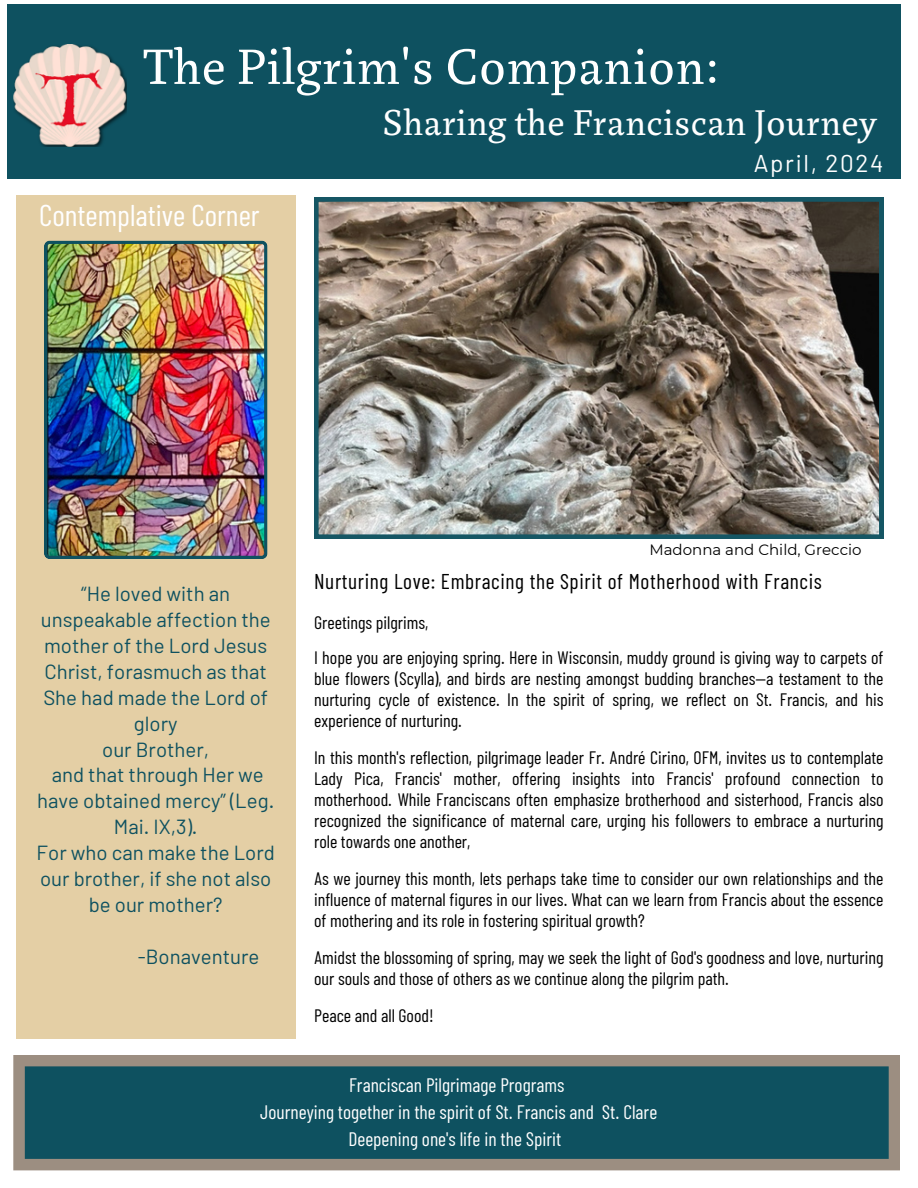
<style>
.page{position:relative;width:918px;height:1188px;background:#fff}
.page>*{position:absolute;margin:0;border:0;box-sizing:border-box;transform-origin:0 0}
.t1{font:53.85px "Marat Pro";letter-spacing:.02em;color:#fff}
.t2{font:38.85px "Marat Pro";letter-spacing:.02em;color:#fff}
.t3{font:30px "Barlow Condensed";color:#fff}
.t4{font:24.3px "Barlow";letter-spacing:.07em;color:#fff}
.t5{font:21.45px "Barlow Condensed";letter-spacing:.03em;color:#000}
.t6{font:20.4px/25.8px "Barlow";color:#0e5160;text-align:center}
.t7{font:19.5px/27px "Barlow Condensed";color:#fff;text-align:center}
.t8{font:18px/21px "Barlow Condensed";color:#000;text-align:justify}
.t9{font:15px "Montserrat";color:#000}
</style>
<div class="page">
<div style="left:7px;top:5px;width:893px;height:174px;background:#0e5160"></div>
<div style="left:16px;top:195px;width:279px;height:844px;background:#e4cfa5"></div>
<svg style="left:314px;top:197px;width:569px;height:342px;background:#827b72"></svg>
<img style="left:13px;top:44px;width:114px;height:103px">
<svg style="left:13px;top:1055px;width:887px;height:115px;background:#2c5e67"></svg>
<img style="left:44px;top:241px;width:224px;height:318px">
<h4 class="t1" style="left:144px;top:35px;width:577px">The Pilgrim's Companion:</h4>
<h4 class="t2" style="left:383px;top:100px;width:495px">Sharing the Franciscan Journey</h4>
<h5 class="t4" style="left:754px;top:147px;width:131px">April, 2024</h5>
<h5 class="t3" style="left:39px;top:196px;width:222px">Contemplative Corner</h5>
<h5 class="t6" style="left:37px;top:580px;width:240px">“He loved with an unspeakable affection the mother of the Lord Jesus<br>Christ, forasmuch as that<br>She had made the Lord of glory<br>our Brother,<br>and that through Her we have obtained mercy” (Leg.<br>Mai. IX,3).<br>For who can make the Lord our brother, if she not also be our mother?</h5>
<h5 class="t6" style="left:138px;top:943px;width:123px">-Bonaventure</h5>
<h4 class="t9" style="left:649px;top:541px;width:214px">Madonna and Child, Greccio</h4>
<h5 class="t5" style="left:314px;top:568px;width:509px">Nurturing Love: Embracing the Spirit of Motherhood with Francis</h5>
<h1 class="t8" style="left:314px;top:611px;width:116px">Greetings pilgrims,</h1>
<h3 class="t8" style="left:314px;top:646px;width:571px">I hope you are enjoying spring. Here in Wisconsin, muddy ground is giving way to carpets of blue flowers (Scylla), and birds are nesting amongst budding branches—a testament to the nurturing cycle of existence. In the spirit of spring, we reflect on St. Francis, and his experience of nurturing.</h3>
<h2 class="t8" style="left:314px;top:746px;width:571px">In this month's reflection, pilgrimage leader Fr. André Cirino, OFM, invites us to contemplate Lady Pica, Francis' mother, offering insights into Francis' profound connection to motherhood. While Franciscans often emphasize brotherhood and sisterhood, Francis also recognized the significance of maternal care, urging his followers to embrace a nurturing role towards one another,</h2>
<p class="t8" style="left:314px;top:867px;width:571px">As we journey this month, lets perhaps take time to consider our own relationships and the influence of maternal figures in our lives. What can we learn from Francis about the essence of mothering and its role in fostering spiritual growth?</p>
<p class="t8" style="left:314px;top:946px;width:571px">Amidst the blossoming of spring, may we seek the light of God's goodness and love, nurturing our souls and those of others as we continue along the pilgrim path.</p>
<h4 class="t8" style="left:314px;top:1004px;width:121px">Peace and all Good!</h4>
<h5 class="t7" style="left:260px;top:1071px;width:399px">Franciscan Pilgrimage Programs<br>Journeying together in the spirit of St. Francis and St. Clare<br>Deepening one's life in the Spirit</h5>
</div>
